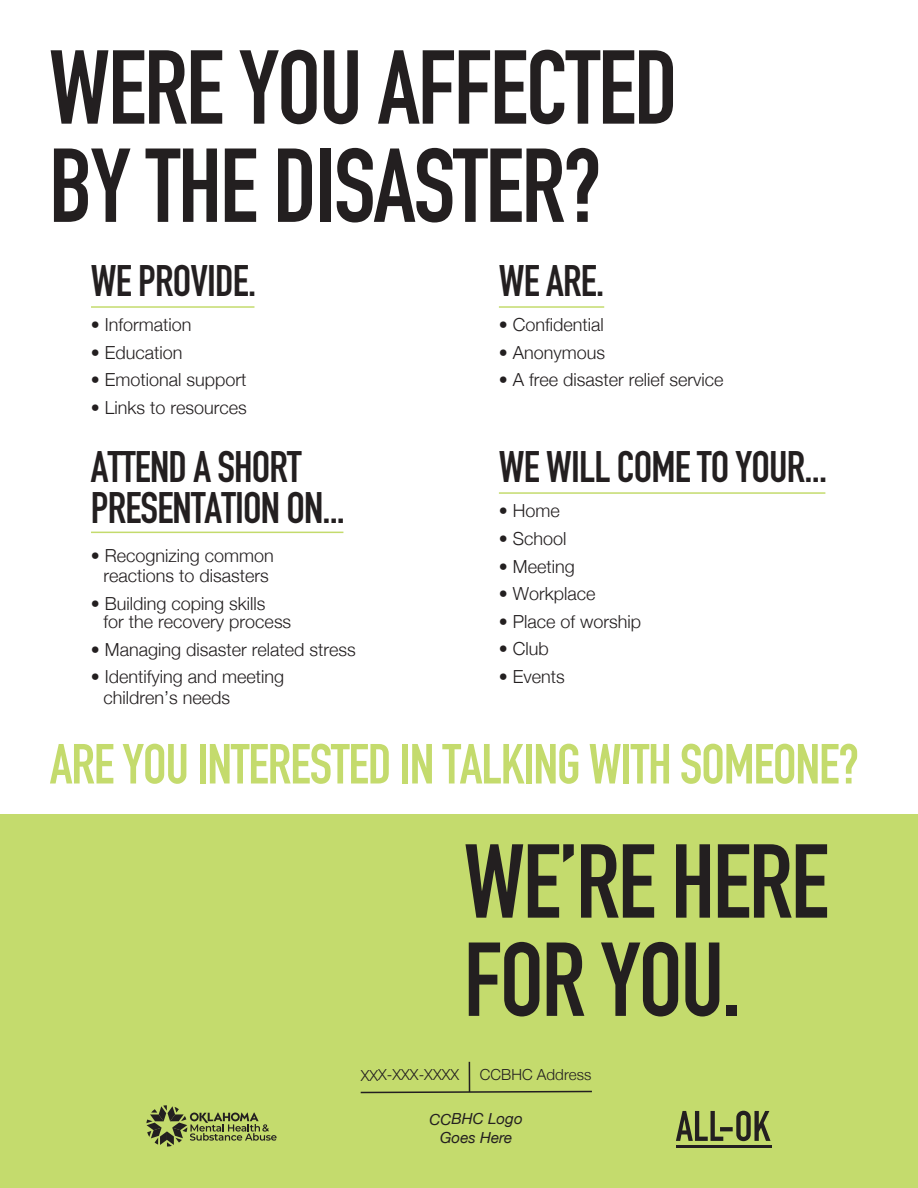
<style>
.page{position:relative;width:918px;height:1188px;background:#fff}
.page>*{position:absolute;margin:0;border:0;box-sizing:border-box;transform-origin:0 0}
.t1{font:700 103.05px/98.2px "DIN Condensed";letter-spacing:-.02em;color:#231f20}
.t2{font:700 55.5px "DIN Condensed";letter-spacing:-.02em;color:#c4db6d}
.t3{font:700 43.5px/41px "DIN Condensed";letter-spacing:-.02em;color:#231f20}
.t4{font:300 18px/20.1px "Helvetica Neue";color:#231f20}
.t5{font:300 15.15px "Helvetica Neue";color:#231f20}
.t6{font:italic 15.15px/18.3px "Helvetica Neue";letter-spacing:-.005em;color:#231f20;text-align:center}
</style>
<div class="page">
<div style="left:0;top:814px;width:918px;height:374px;background:#c4db6d"></div>
<hr style="left:91px;top:306px;width:163px;height:2px;background:#c4db6d">
<hr style="left:499px;top:306px;width:105px;height:2px;background:#c4db6d">
<hr style="left:499px;top:492px;width:326px;height:2px;background:#c4db6d">
<hr style="left:91px;top:532px;width:252px;height:1px;background:#c4db6d">
<svg style="left:361px;top:1091px;width:231px;height:2px"></svg>
<hr style="left:469px;top:1062px;width:1px;height:30px;background:#231f20">
<svg style="left:146px;top:1105px;width:131px;height:42px"></svg>
<svg style="left:676px;top:1111px;width:95px;height:30px"></svg>
<hr style="left:676px;top:1145px;width:96px;height:2px;background:#231f20">
<h1 class="t1" style="left:49px;top:38px;width:630px">WERE YOU AFFECTED<br>BY THE DISASTER?</h1>
<h3 class="t3" style="left:91px;top:260px;width:167px">WE PROVIDE.</h3>
<p class="t4" style="left:91px;top:314px;width:102px">• Information</p>
<p class="t4" style="left:91px;top:341px;width:93px">• Education</p>
<p class="t4" style="left:91px;top:369px;width:157px">• Emotional support</p>
<p class="t4" style="left:91px;top:396px;width:158px">• Links to resources</p>
<h3 class="t3" style="left:91px;top:446px;width:256px">ATTEND A SHORT<br>PRESENTATION ON...</h3>
<p class="t4" style="left:91px;top:544px;width:185px;text-align:center">• Recognizing common reactions to disasters</p>
<p class="t4" style="left:104px;top:593px;width:189px;line-height:18.6px;text-indent:-13px">• Building coping skills<br>for the recovery process</p>
<p class="t4" style="left:91px;top:638px;width:266px">• Managing disaster related stress</p>
<p class="t4" style="left:104px;top:666px;width:182px;text-indent:-13px">• Identifying and meeting children’s needs</p>
<h3 class="t3" style="left:499px;top:260px;width:107px">WE ARE.</h3>
<p class="t4" style="left:499px;top:314px;width:107px">• Confidential</p>
<p class="t4" style="left:499px;top:341px;width:108px">• Anonymous</p>
<p class="t4" style="left:499px;top:369px;width:226px">• A free disaster relief service</p>
<h3 class="t3" style="left:499px;top:446px;width:330px">WE WILL COME TO YOUR...</h3>
<p class="t4" style="left:499px;top:500px;width:63px">• Home</p>
<p class="t4" style="left:499px;top:527px;width:69px">• School</p>
<p class="t4" style="left:499px;top:555px;width:77px">• Meeting</p>
<p class="t4" style="left:499px;top:582px;width:98px">• Workplace</p>
<p class="t4" style="left:499px;top:610px;width:144px">• Place of worship</p>
<p class="t4" style="left:499px;top:638px;width:52px">• Club</p>
<p class="t4" style="left:499px;top:665px;width:68px">• Events</p>
<h2 class="t2" style="left:50px;top:727px;width:811px">ARE YOU INTERESTED IN TALKING WITH SOMEONE?</h2>
<h1 class="t1" style="left:464px;top:832px;width:367px">WE’RE HERE<br>FOR YOU.</h1>
<p class="t5" style="left:361px;top:1063px;width:100px">XXX-XXX-XXXX</p>
<p class="t5" style="left:480px;top:1062px;width:113px">CCBHC Address</p>
<p class="t6" style="left:430px;top:1111px;width:95px">CCBHC Logo<br>Goes Here</p>
</div>
